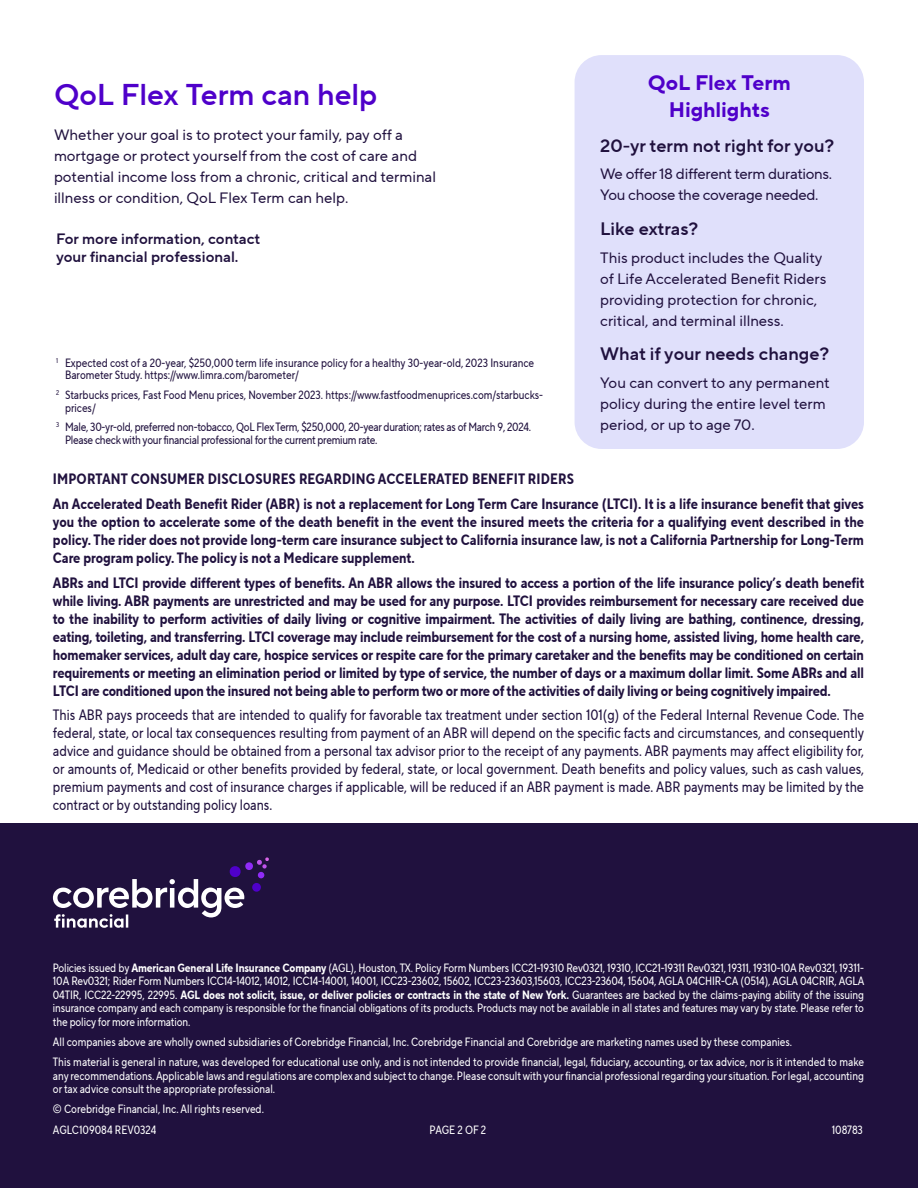
<style>
.page{position:relative;width:918px;height:1188px;background:#fff}
.page>*{position:absolute;margin:0;border:0;box-sizing:border-box;transform-origin:0 0}
.t1{font:30px "TT Norms Pro Dm Bd";letter-spacing:-.005em;color:#4f00ca}
.t2{font:700 21px/27px "TT Norms Pro";letter-spacing:-.005em;color:#4f00ca;text-align:center}
.t3{font:18px "TT Norms Pro Dm Bd";color:#20113e}
.t4{font:700 15px/18px "TT Norms Pro Cond";color:#20113e;text-align:justify}
.t5{font:15px/18px "TT Norms Pro Cond";color:#20113e;text-align:justify}
.t6{font:15px/21px "TT Norms Pro";color:#20113e}
.t7{font:15px/21px "TT Norms Pro";letter-spacing:-.02em;color:#20113e}
.t8{font:15px/18px "TT Norms Pro Dm Bd";color:#20113e}
.t9{font:12px/13.5px "TT Norms Pro Cond";color:#fff;text-align:justify}
.t10{font:12px/12.8px "TT Norms Pro Cond";letter-spacing:-.01em;color:#20113e}
.s1{font-weight:700}
</style>
<div class="page">
<div style="left:575px;top:55px;width:289px;height:394px;background:#e0e0fb;border-radius:27px"></div>
<div style="left:0;top:824px;width:918px;height:364px;background:#20113e"></div>
<svg style="left:53px;top:857px;width:216px;height:71px"></svg>
<div style="left:252px;top:883px;width:9px;height:9px;background:#4f00ca;border-radius:50%"></div>
<h3 class="t2" style="left:648px;top:69px;width:144px">QoL Flex Term<br>Highlights</h3>
<h4 class="t3" style="left:600px;top:132px;width:236px">20-yr term not right for you?</h4>
<p class="t7" style="left:600px;top:164px;width:234px">We offer 18 different term durations.<br>You choose the coverage needed.</p>
<h4 class="t3" style="left:600px;top:215px;width:100px">Like extras?</h4>
<p class="t6" style="left:600px;top:247px;width:228px">This product includes the Quality of Life Accelerated Benefit Riders providing protection for chronic, critical, and terminal illness.</p>
<h4 class="t3" style="left:600px;top:341px;width:230px">What if your needs change?</h4>
<p class="t6" style="left:600px;top:372px;width:231px">You can convert to any permanent policy during the entire level term period, or up to age 70.</p>
<h2 class="t1" style="left:54px;top:73px;width:325px">QoL Flex Term can help</h2>
<p class="t6" style="left:54px;top:124px;width:384px">Whether your goal is to protect your family, pay off a mortgage or protect yourself from the cost of care and potential income loss from a chronic, critical and terminal illness or condition, QoL Flex Term can help.</p>
<p class="t8" style="left:56px;top:229px;width:206px">For more information, contact your financial professional.</p>
<p class="t10" style="left:65px;top:356px;width:471px;text-indent:-9px"><sup>1</sup> Expected cost of a 20-year, $250,000 term life insurance policy for a healthy 30-year-old, 2023 Insurance<br>Barometer Study. https://www.limra.com/barometer/</p>
<p class="t10" style="left:65px;top:388px;width:479px;text-indent:-9px"><sup>2</sup> Starbucks prices, Fast Food Menu prices, November 2023. https://www.fastfoodmenuprices.com/starbucks&shy;prices/</p>
<p class="t10" style="left:65px;top:421px;width:468px;text-indent:-9px"><sup>3</sup> Male, 30-yr-old, preferred non-tobacco, QoL Flex Term, $250,000, 20-year duration; rates as of March 9, 2024.<br>Please check with your financial professional for the current premium rate.</p>
<p class="t4" style="left:53px;top:470px;width:523px">IMPORTANT CONSUMER DISCLOSURES REGARDING ACCELERATED BENEFIT RIDERS</p>
<p class="t4" style="left:53px;top:495px;width:813px">An Accelerated Death Benefit Rider (ABR) is not a replacement for Long Term Care Insurance (LTCI). It is a life insurance benefit that gives you the option to accelerate some of the death benefit in the event the insured meets the criteria for a qualifying event described in the policy. The rider does not provide long-term care insurance subject to California insurance law, is not a California Partnership for Long-Term Care program policy. The policy is not a Medicare supplement.</p>
<p class="t4" style="left:53px;top:573px;width:813px">ABRs and LTCI provide different types of benefits. An ABR allows the insured to access a portion of the life insurance policy’s death benefit while living. ABR payments are unrestricted and may be used for any purpose. LTCI provides reimbursement for necessary care received due to the inability to perform activities of daily living or cognitive impairment. The activities of daily living are bathing, continence, dressing, eating, toileting, and transferring. LTCI coverage may include reimbursement for the cost of a nursing home, assisted living, home health care, homemaker services, adult day care, hospice services or respite care for the primary caretaker and the benefits may be conditioned on certain requirements or meeting an elimination period or limited by type of service, the number of days or a maximum dollar limit. Some ABRs and all LTCI are conditioned upon the insured not being able to perform two or more of the activities of daily living or being cognitively impaired.</p>
<p class="t5" style="left:53px;top:706px;width:813px">This ABR pays proceeds that are intended to qualify for favorable tax treatment under section 101(g) of the Federal Internal Revenue Code. The federal, state, or local tax consequences resulting from payment of an ABR will depend on the specific facts and circumstances, and consequently advice and guidance should be obtained from a personal tax advisor prior to the receipt of any payments. ABR payments may affect eligibility for, or amounts of, Medicaid or other benefits provided by federal, state, or local government. Death benefits and policy values, such as cash values, premium payments and cost of insurance charges if applicable, will be reduced if an ABR payment is made. ABR payments may be limited by the contract or by outstanding policy loans.</p>
<p class="t9" style="left:53px;top:961px;width:813px">Policies issued by <span class="s1">American General Life Insurance Company</span> (AGL), Houston, TX. Policy Form Numbers ICC21-19310 Rev0321, 19310, ICC21-19311 Rev0321, 19311, 19310-10A Rev0321, 19311- 10A Rev0321; Rider Form Numbers ICC14-14012, 14012, ICC14-14001, 14001, ICC23-23602, 15602, ICC23-23603,15603, ICC23-23604, 15604, AGLA 04CHIR-CA (0514), AGLA 04CRIR, AGLA 04TIR, ICC22-22995, 22995. <span class="s1">AGL does not solicit, issue, or deliver policies or contracts in the state of New York.</span> Guarantees are backed by the claims-paying ability of the issuing insurance company and each company is responsible for the financial obligations of its products. Products may not be available in all states and features may vary by state. Please refer to the policy for more information.</p>
<p class="t9" style="left:53px;top:1035px;width:741px">All companies above are wholly owned subsidiaries of Corebridge Financial, Inc. Corebridge Financial and Corebridge are marketing names used by these companies.</p>
<p class="t9" style="left:53px;top:1055px;width:813px">This material is general in nature, was developed for educational use only, and is not intended to provide financial, legal, fiduciary, accounting, or tax advice, nor is it intended to make any recommendations. Applicable laws and regulations are complex and subject to change. Please consult with your financial professional regarding your situation. For legal, accounting or tax advice consult the appropriate professional.</p>
<p class="t9" style="left:53px;top:1102px;width:213px">© Corebridge Financial, Inc. All rights reserved.</p>
<p class="t9" style="left:53px;top:1123px;width:105px">AGLC109084 REV0324</p>
<p class="t9" style="left:430px;top:1123px;width:58px">PAGE 2 OF 2</p>
<p class="t9" style="left:832px;top:1123px;width:33px">108783</p>
</div>
